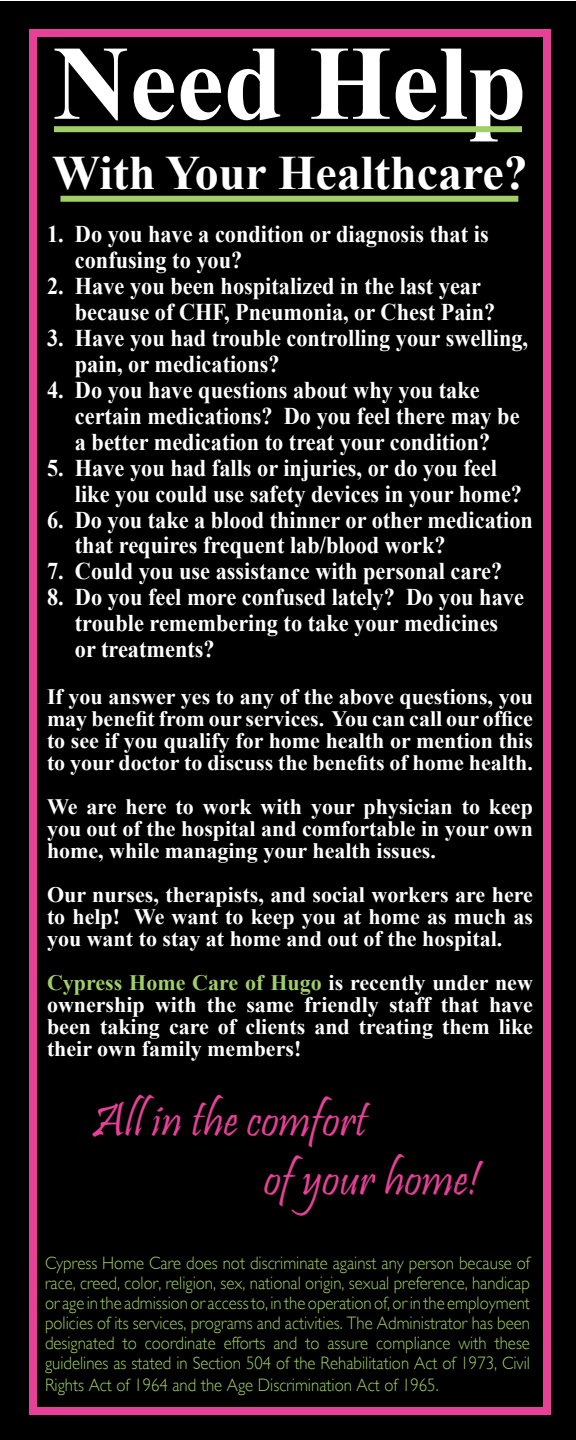
<style>
.page{position:relative;width:576px;height:1440px;background:#fff}
.page>*{position:absolute;margin:0;border:0;box-sizing:border-box;transform-origin:0 0}
.t1{font:700 106px "Times New Roman";color:#fff}
.t2{font:49.6px/59.4px "Pristina";color:#e64097}
.t3{font:700 48px "Times New Roman";color:#fff}
.t4{font:700 24px/26px "Times New Roman";color:#fff;scale:.93 1}
.t5{font:700 22px/22px "Times New Roman";color:#fff;text-align:justify}
.t6{font:300 18px/20px "Gill Sans";color:#a0cf67;text-align:justify;scale:.93 1}
.s1{color:#a0cf67}
</style>
<div class="page">
<div style="left:0;top:2px;width:576px;height:1438px;background:#000"></div>
<div style="left:29px;top:29px;width:522px;height:1386px;border:8px solid #e64097"></div>
<div style="left:54px;top:126px;width:468px;height:6px;background:#a0cf67"></div>
<div style="left:60px;top:196px;width:458px;height:6px;background:#a0cf67"></div>
<h1 class="t1" style="left:53px;top:10px;width:476px">Need Help</h1>
<h3 class="t3" style="left:52px;top:140px;width:477px">With Your Healthcare?</h3>
<p class="t4" style="left:75px;top:220px;width:446px;text-indent:-28px">1. Do you have a condition or diagnosis that is confusing to you?</p>
<p class="t4" style="left:75px;top:272px;width:454px;text-indent:-28px">2. Have you been hospitalized in the last year because of CHF, Pneumonia, or Chest Pain?</p>
<p class="t4" style="left:75px;top:324px;width:489px;text-indent:-28px">3. Have you had trouble controlling your swelling, pain, or medications?</p>
<p class="t4" style="left:75px;top:376px;width:480px;text-indent:-28px">4. Do you have questions about why you take certain medications? Do you feel there may be a better medication to treat your condition?</p>
<p class="t4" style="left:75px;top:454px;width:482px;text-indent:-28px">5. Have you had falls or injuries, or do you feel like you could use safety devices in your home?</p>
<p class="t4" style="left:75px;top:506px;width:494px;text-indent:-28px">6. Do you take a blood thinner or other medication that requires frequent lab/blood work?</p>
<p class="t4" style="left:47px;top:558px;width:491px">7. Could you use assistance with personal care?</p>
<p class="t4" style="left:75px;top:584px;width:484px;text-indent:-28px">8. Do you feel more confused lately? Do you have trouble remembering to take your medicines or treatments?</p>
<p class="t5" style="left:47px;top:685px;width:488px">If you answer yes to any of the above questions, you may benefit from our services. You can call our office to see if you qualify for home health or mention this to your doctor to discuss the benefits of home health.</p>
<p class="t5" style="left:47px;top:795px;width:488px">We are here to work with your physician to keep you out of the hospital and comfortable in your own home, while managing your health issues.</p>
<p class="t5" style="left:47px;top:883px;width:488px">Our nurses, therapists, and social workers are here to help! We want to keep you at home as much as you want to stay at home and out of the hospital.</p>
<p class="t5" style="left:47px;top:971px;width:488px"><span class="s1">Cypress Home Care of Hugo</span> is recently under new ownership with the same friendly staff that have been taking care of clients and treating them like their own family members!</p>
<h2 class="t2" style="left:264px;top:1095px;width:217px;text-indent:-171px">All in the comfort<br>of your home!</h2>
<p class="t6" style="left:45px;top:1253px;width:523px">Cypress Home Care does not discriminate against any person because of race, creed, color, religion, sex, national origin, sexual preference, handicap or age in the admission or access to, in the operation of, or in the employment policies of its services, programs and activities. The Administrator has been designated to coordinate efforts and to assure compliance with these guidelines as stated in Section 504 of the Rehabilitation Act of 1973, Civil</p>
<p class="t6" style="left:45px;top:1375px;width:425px">Rights Act of 1964 and the Age Discrimination Act of 1965.</p>
</div>
